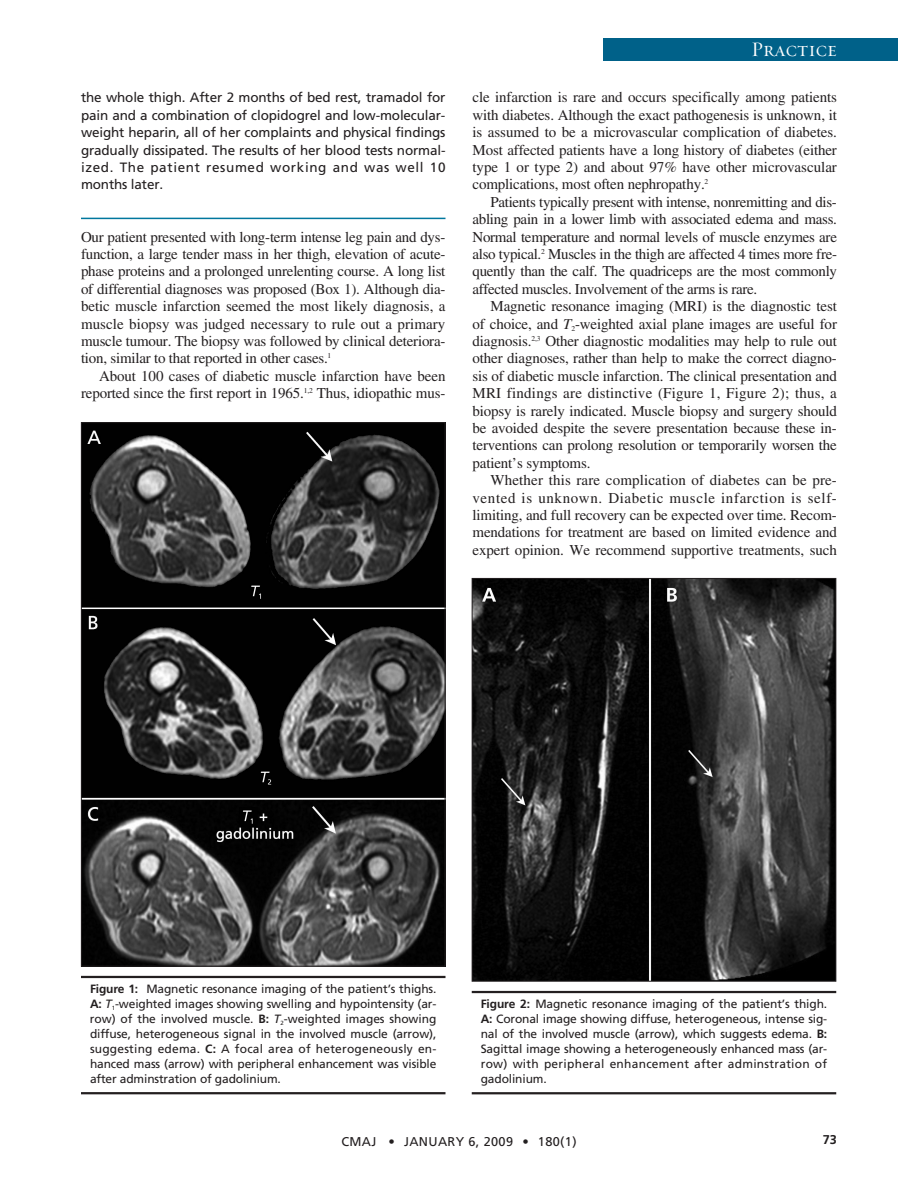
<style>
.page{position:relative;width:918px;height:1188px;background:#fff}
.page>*{position:absolute;margin:0;border:0;box-sizing:border-box;transform-origin:0 0}
.t1{font:21px "Requiem Display HTF Small Caps";letter-spacing:.005em;color:#fff}
.t2{font:15px/17.4px "Times";letter-spacing:-.01em;color:#231f20;text-align:justify}
.t3{font:13.5px/17.4px "Frutiger";letter-spacing:.05em;color:#231f20;text-align:justify}
.t4{font:12.75px "Frutiger";letter-spacing:.03em;color:#231f20}
.t5{font:700 12.75px "Frutiger";color:#231f20}
.t6{font:12px/15px "Frutiger";letter-spacing:-.01em;color:#231f20;text-align:justify}
.s1{font-style:italic}
.s2{font-weight:700}
</style>
<div class="page">
<div style="left:603px;top:38px;width:295px;height:23px;background:#006189"></div>
<hr style="left:81px;top:218px;width:365px;height:1px;background:#00779e">
<img style="left:474px;top:580px;width:360px;height:400px">
<div style="left:472px;top:578px;width:364px;height:404px;border:1px solid #231f20"></div>
<hr style="left:472px;top:991px;width:364px;height:2px;background:#231f20">
<hr style="left:472px;top:1092px;width:364px;height:2px;background:#231f20">
<img style="left:83px;top:424px;width:360px;height:541px">
<hr style="left:81px;top:976px;width:364px;height:2px;background:#231f20">
<hr style="left:81px;top:1092px;width:364px;height:2px;background:#231f20">
<p class="t3" style="left:81px;top:90px;width:366px">the whole thigh. After 2 months of bed rest, tramadol for pain and a combination of clopidogrel and low-molecular&shy;weight heparin, all of her complaints and physical findings gradually dissipated. The results of her blood tests normal&shy;ized. The patient resumed working and was well 10 months later.</p>
<p class="t2" style="left:81px;top:229px;width:366px">Our patient presented with long-term intense leg pain and dys&shy;function, a large tender mass in her thigh, elevation of acute&shy;phase proteins and a prolonged unrelenting course. A long list of differential diagnoses was proposed (Box 1). Although dia&shy;betic muscle infarction seemed the most likely diagnosis, a muscle biopsy was judged necessary to rule out a primary muscle tumour. The biopsy was followed by clinical deteriora&shy;tion, similar to that reported in other cases.<sup>1</sup></p>
<p class="t2" style="left:81px;top:369px;width:366px;text-align:right">About 100 cases of diabetic muscle infarction have been reported since the first report in 1965.<sup>1,2</sup> Thus, idiopathic mus-</p>
<h1 class="t1" style="left:751px;top:36px;width:87px">Practice</h1>
<p class="t2" style="left:473px;top:90px;width:366px">cle infarction is rare and occurs specifically among patients with diabetes. Although the exact pathogenesis is unknown, it is assumed to be a microvascular complication of diabetes.<br>Most affected patients have a long history of diabetes (either type 1 or type 2) and about 97% have other microvascular complications, most often nephropathy.<sup>2</sup></p>
<p class="t2" style="left:472px;top:195px;width:366px;text-indent:18px">Patients typically present with intense, nonremitting and dis&shy;abling pain in a lower limb with associated edema and mass.<br>Normal temperature and normal levels of muscle enzymes are also typical.<sup>2</sup> Muscles in the thigh are affected 4 times more fre&shy;quently than the calf. The quadriceps are the most commonly affected muscles. Involvement of the arms is rare.</p>
<p class="t2" style="left:472px;top:299px;width:366px;text-indent:18px">Magnetic resonance imaging (MRI) is the diagnostic test of choice, and <span class="s1">T</span><sub>2</sub>-weighted axial plane images are useful for diagnosis.<sup>2,3</sup> Other diagnostic modalities may help to rule out other diagnoses, rather than help to make the correct diagno&shy;sis of diabetic muscle infarction. The clinical presentation and MRI findings are distinctive (Figure 1, Figure 2); thus, a biopsy is rarely indicated. Muscle biopsy and surgery should be avoided despite the severe presentation because these in&shy;terventions can prolong resolution or temporarily worsen the patient’s symptoms.</p>
<p class="t2" style="left:472px;top:473px;width:366px;text-indent:18px">Whether this rare complication of diabetes can be pre&shy;vented is unknown. Diabetic muscle infarction is self&shy;limiting, and full recovery can be expected over time. Recom&shy;mendations for treatment are based on limited evidence and expert opinion. We recommend supportive treatments, such</p>
<p class="t6" style="left:90px;top:982px;width:348px"><span class="s2">Figure 1:</span> Magnetic resonance imaging of the patient’s thighs.<br><span class="s2">A:</span> <span class="s1">T</span><sub>1</sub>-weighted images showing swelling and hypointensity (ar&shy;row) of the involved muscle. <span class="s2">B:</span> <span class="s1">T</span><sub>2</sub>-weighted images showing diffuse, heterogeneous signal in the involved muscle (arrow), suggesting edema. <span class="s2">C:</span> A focal area of heterogeneously en&shy;hanced mass (arrow) with peripheral enhancement was visible after adminstration of gadolinium.</p>
<p class="t6" style="left:481px;top:997px;width:348px"><span class="s2">Figure 2:</span> Magnetic resonance imaging of the patient’s thigh.<br><span class="s2">A:</span> Coronal image showing diffuse, heterogeneous, intense sig&shy;nal of the involved muscle (arrow), which suggests edema. <span class="s2">B:<br></span>Sagittal image showing a heterogeneously enhanced mass (ar&shy;row) with peripheral enhancement after adminstration of gadolinium.</p>
<p class="t4" style="left:341px;top:1136px;width:237px">CMAJ • JANUARY 6, 2009 • 180(1)</p>
<p class="t5" style="left:823px;top:1135px;width:16px">73</p>
</div>
